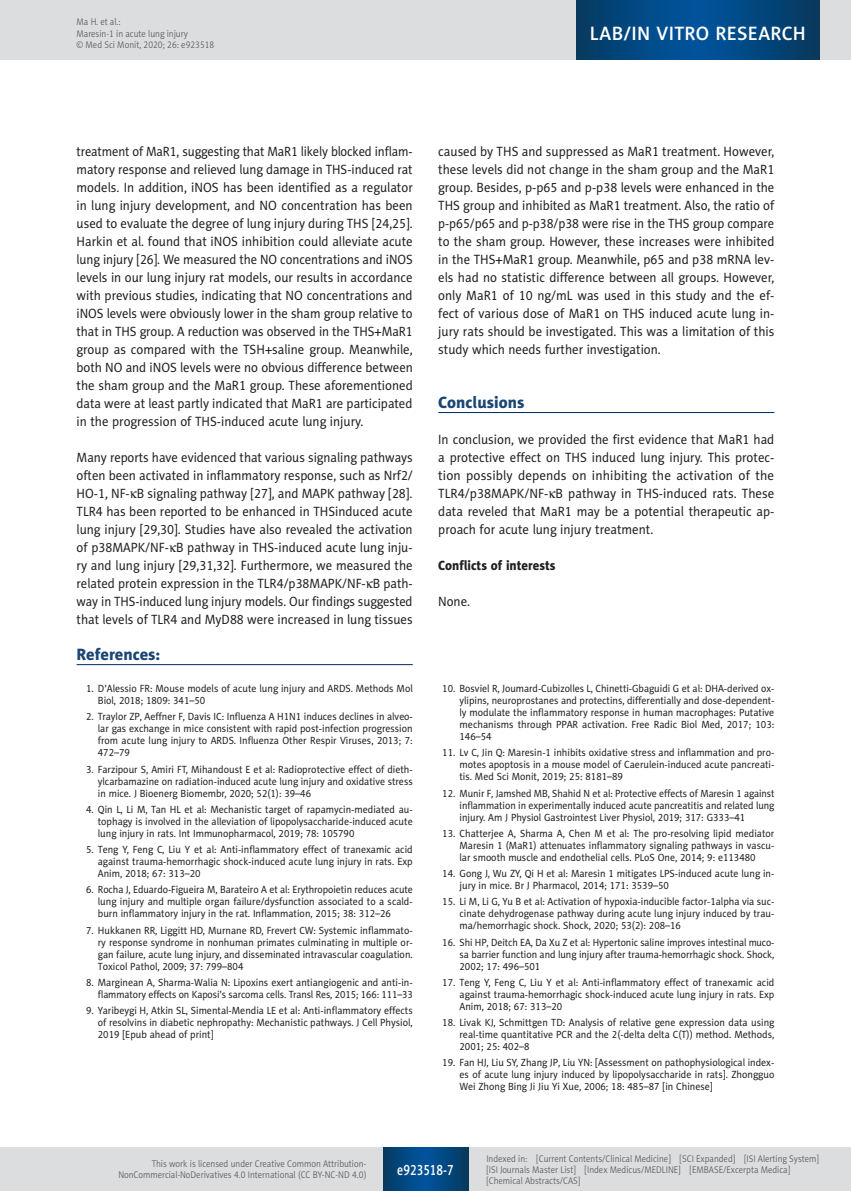
<style>
.page{position:relative;width:851px;height:1191px;background:#fff}
.page>*{position:absolute;margin:0;border:0;box-sizing:border-box;transform-origin:0 0}
.t1{font:19.5px "Naomi Sans EFN Medium";letter-spacing:.015em;color:#fff}
.MSM_Referencje_Tytul{font:16.5px "Naomi Sans EFN Heavy";color:#1a4574}
.MSM_Headline_1{font:16.5px "Naomi Sans EFN Heavy";color:#1a4574}
.t2{font:15px "Naomi Sans EFN Medium";color:#fff;scale:.8 1}
.MSM_Body{font:13.5px/18px "Naomi Sans EFN";color:#231f20;text-align:justify;scale:.95 1}
.MSM_Body-2{font:13.5px/18px "Naomi Sans EFN";color:#231f20;text-align:justify;scale:.93 1}
.MSM_Body-3{font:13.5px/18px "Naomi Sans EFN";color:#231f20;text-align:justify;scale:.94 1}
.MSM_Headline_2{font:13.5px "Naomi Sans EFN Heavy";color:#231f20;scale:.95 1}
.MSM_Referencje_punkt{font:10.5px/12px "Naomi Sans EFN";color:#231f20;text-align:justify;scale:.95 1}
.MSM_Referencje_punkt-2{font:10.5px/12px "Naomi Sans EFN";color:#231f20;text-align:justify;scale:.94 1}
.MSM_Referencje_punkt-3{font:10.5px/12px "Naomi Sans EFN";color:#231f20;text-align:justify;scale:.93 1}
.t3{font:9.75px/11.2px "Naomi Sans EFN Light";color:#57585a;scale:.9 1}
.s1{font-family:"Standard Sym L"}
</style>
<div class="page">
<hr style="left:77px;top:664px;width:335px;height:1px;background:#00295c">
<hr style="left:438px;top:412px;width:336px;height:1px;background:#00295c">
<div style="left:0;top:1148px;width:850px;height:43px;background:#dcdddf"></div>
<svg style="left:383px;top:1147px;width:85px;height:43px;background:#02477e"></svg>
<div style="left:0;top:0;width:850px;height:60px;background:#dcdddf"></div>
<svg style="left:576px;top:0;width:243px;height:60px;background:#02477e"></svg>
<p class="t3" style="left:77px;top:16px;width:154px">Ma H. et al.:<br>Maresin-1 in acute lung injury<br>© Med Sci Monit, 2020; 26: e923518</p>
<h1 class="t1" style="left:589px;top:22px;width:217px">LAB/IN VITRO RESEARCH</h1>
<p class="MSM_Body-2" style="left:77px;top:142px;width:363px">treatment of MaR1, suggesting that MaR1 likely blocked inflam&shy;matory response and relieved lung damage in THS-induced rat models. In addition, iNOS has been identified as a regulator in lung injury development, and NO concentration has been used to evaluate the degree of lung injury during THS [24,25].<br>Harkin et al. found that iNOS inhibition could alleviate acute lung injury [26]. We measured the NO concentrations and iNOS levels in our lung injury rat models, our results in accordance with previous studies, indicating that NO concentrations and iNOS levels were obviously lower in the sham group relative to that in THS group. A reduction was observed in the THS+MaR1 group as compared with the TSH+saline group. Meanwhile, both NO and iNOS levels were no obvious difference between the sham group and the MaR1 group. These aforementioned data were at least partly indicated that MaR1 are participated in the progression of THS-induced acute lung injury.</p>
<p class="MSM_Body-3" style="left:77px;top:448px;width:359px">Many reports have evidenced that various signaling pathways often been activated in inflammatory response, such as Nrf2/ HO-1, NF-<span class="s1">k</span>B signaling pathway [27], and MAPK pathway [28].<br>TLR4 has been reported to be enhanced in THSinduced acute lung injury [29,30]. Studies have also revealed the activation of p38MAPK/NF-<span class="s1">k</span>B pathway in THS-induced acute lung inju&shy;ry and lung injury [29,31,32]. Furthermore, we measured the related protein expression in the TLR4/p38MAPK/NF-<span class="s1">k</span>B path&shy;way in THS-induced lung injury models. Our findings suggested that levels of TLR4 and MyD88 were increased in lung tissues</p>
<p class="MSM_Referencje_Tytul" style="left:77px;top:644px;width:85px">References:</p>
<p class="MSM_Referencje_punkt" style="left:98px;top:682px;width:333px;text-indent:-12px">1. D’Alessio FR: Mouse models of acute lung injury and ARDS. Methods Mol<br>Biol, 2018; 1809: 341–50</p>
<p class="MSM_Referencje_punkt" style="left:98px;top:711px;width:333px;text-indent:-12px">2. Traylor ZP, Aeffner F, Davis IC: Influenza A H1N1 induces declines in alveo&shy;lar gas exchange in mice consistent with rapid post-infection progression from acute lung injury to ARDS. Influenza Other Respir Viruses, 2013; 7:<br>472–79</p>
<p class="MSM_Referencje_punkt" style="left:98px;top:763px;width:333px;text-indent:-12px">3. Farzipour S, Amiri FT, Mihandoust E et al: Radioprotective effect of dieth&shy;ylcarbamazine on radiation-induced acute lung injury and oxidative stress in mice. J Bioenerg Biomembr, 2020; 52(1): 39–46</p>
<p class="MSM_Referencje_punkt" style="left:98px;top:803px;width:333px;text-indent:-12px">4. Qin L, Li M, Tan HL et al: Mechanistic target of rapamycin-mediated au&shy;tophagy is involved in the alleviation of lipopolysaccharide-induced acute lung injury in rats. Int Immunopharmacol, 2019; 78: 105790</p>
<p class="MSM_Referencje_punkt" style="left:98px;top:843px;width:333px;text-indent:-12px">5. Teng Y, Feng C, Liu Y et al: Anti-inflammatory effect of tranexamic acid against trauma-hemorrhagic shock-induced acute lung injury in rats. Exp Anim, 2018; 67: 313–20</p>
<p class="MSM_Referencje_punkt-2" style="left:98px;top:884px;width:336px;text-indent:-12px">6. Rocha J, Eduardo-Figueira M, Barateiro A et al: Erythropoietin reduces acute lung injury and multiple organ failure/dysfunction associated to a scald&shy;burn inflammatory injury in the rat. Inflammation, 2015; 38: 312–26</p>
<p class="MSM_Referencje_punkt" style="left:98px;top:924px;width:333px;text-indent:-12px">7. Hukkanen RR, Liggitt HD, Murnane RD, Frevert CW: Systemic inflammato&shy;ry response syndrome in nonhuman primates culminating in multiple or&shy;gan failure, acute lung injury, and disseminated intravascular coagulation.<br>Toxicol Pathol, 2009; 37: 799–804</p>
<p class="MSM_Referencje_punkt" style="left:86px;top:976px;width:345px;text-align:right">8. Marginean A, Sharma-Walia N: Lipoxins exert antiangiogenic and anti-in&shy;flammatory effects on Kaposi’s sarcoma cells. Transl Res, 2015; 166: 111–33</p>
<p class="MSM_Referencje_punkt" style="left:98px;top:1004px;width:333px;text-indent:-12px">9. Yaribeygi H, Atkin SL, Simental-Mendia LE et al: Anti-inflammatory effects of resolvins in diabetic nephropathy: Mechanistic pathways. J Cell Physiol, 2019 [Epub ahead of print]</p>
<p class="MSM_Body" style="left:438px;top:142px;width:355px">caused by THS and suppressed as MaR1 treatment. However, these levels did not change in the sham group and the MaR1 group. Besides, p-p65 and p-p38 levels were enhanced in the THS group and inhibited as MaR1 treatment. Also, the ratio of p-p65/p65 and p-p38/p38 were rise in the THS group compare to the sham group. However, these increases were inhibited in the THS+MaR1 group. Meanwhile, p65 and p38 mRNA lev&shy;els had no statistic difference between all groups. However, only MaR1 of 10 ng/mL was used in this study and the ef&shy;fect of various dose of MaR1 on THS induced acute lung in&shy;jury rats should be investigated. This was a limitation of this study which needs further investigation.</p>
<p class="MSM_Headline_1" style="left:438px;top:392px;width:88px">Conclusions</p>
<p class="MSM_Body" style="left:438px;top:430px;width:355px">In conclusion, we provided the first evidence that MaR1 had a protective effect on THS induced lung injury. This protec&shy;tion possibly depends on inhibiting the activation of the TLR4/p38MAPK/NF-<span class="s1">k</span>B pathway in THS-induced rats. These data reveled that MaR1 may be a potential therapeutic ap&shy;proach for acute lung injury treatment.</p>
<p class="MSM_Headline_2" style="left:438px;top:557px;width:125px">Conflicts of interests</p>
<p class="MSM_Body" style="left:438px;top:592px;width:35px">None.</p>
<p class="MSM_Referencje_punkt-2" style="left:459px;top:682px;width:336px;text-indent:-17px">10. Bosviel R, Joumard-Cubizolles L, Chinetti-Gbaguidi G et al: DHA-derived ox&shy;ylipins, neuroprostanes and protectins, differentially and dose-dependent&shy;ly modulate the inflammatory response in human macrophages: Putative mechanisms through PPAR activation. Free Radic Biol Med, 2017; 103:<br>146–54</p>
<p class="MSM_Referencje_punkt" style="left:459px;top:747px;width:333px;text-indent:-17px">11. Lv C, Jin Q: Maresin-1 inhibits oxidative stress and inflammation and pro&shy;motes apoptosis in a mouse model of Caerulein-induced acute pancreati&shy;tis. Med Sci Monit, 2019; 25: 8181–89</p>
<p class="MSM_Referencje_punkt-2" style="left:459px;top:787px;width:336px;text-indent:-17px">12. Munir F, Jamshed MB, Shahid N et al: Protective effects of Maresin 1 against inflammation in experimentally induced acute pancreatitis and related lung injury. Am J Physiol Gastrointest Liver Physiol, 2019; 317: G333–41</p>
<p class="MSM_Referencje_punkt" style="left:459px;top:827px;width:333px;text-indent:-17px">13. Chatterjee A, Sharma A, Chen M et al: The pro-resolving lipid mediator Maresin 1 (MaR1) attenuates inflammatory signaling pathways in vascu&shy;lar smooth muscle and endothelial cells. PLoS One, 2014; 9: e113480</p>
<p class="MSM_Referencje_punkt" style="left:459px;top:867px;width:333px;text-indent:-17px">14. Gong J, Wu ZY, Qi H et al: Maresin 1 mitigates LPS-induced acute lung in&shy;jury in mice. Br J Pharmacol, 2014; 171: 3539–50</p>
<p class="MSM_Referencje_punkt" style="left:459px;top:896px;width:333px;text-indent:-17px">15. Li M, Li G, Yu B et al: Activation of hypoxia-inducible factor-1alpha via suc&shy;cinate dehydrogenase pathway during acute lung injury induced by trau&shy;ma/hemorrhagic shock. Shock, 2020; 53(2): 208–16</p>
<p class="MSM_Referencje_punkt-3" style="left:459px;top:936px;width:340px;text-indent:-17px">16. Shi HP, Deitch EA, Da Xu Z et al: Hypertonic saline improves intestinal muco&shy;sa barrier function and lung injury after trauma-hemorrhagic shock. Shock, 2002; 17: 496–501</p>
<p class="MSM_Referencje_punkt" style="left:459px;top:976px;width:333px;text-indent:-17px">17. Teng Y, Feng C, Liu Y et al: Anti-inflammatory effect of tranexamic acid against trauma-hemorrhagic shock-induced acute lung injury in rats. Exp Anim, 2018; 67: 313–20</p>
<p class="MSM_Referencje_punkt" style="left:459px;top:1016px;width:333px;text-indent:-17px">18. Livak KJ, Schmittgen TD: Analysis of relative gene expression data using real-time quantitative PCR and the 2(-delta delta C(T)) method. Methods, 2001; 25: 402–8</p>
<p class="MSM_Referencje_punkt" style="left:459px;top:1057px;width:333px;text-indent:-17px">19. Fan HJ, Liu SY, Zhang JP, Liu YN: [Assessment on pathophysiological index&shy;es of acute lung injury induced by lipopolysaccharide in rats]. Zhongguo Wei Zhong Bing Ji Jiu Yi Xue, 2006; 18: 485–87 [in Chinese]</p>
<p class="t3" style="left:118px;top:1158px;width:277px;text-align:right">This work is licensed under Creative Common Attribution-<br>NonCommercial-NoDerivatives 4.0 International (CC BY-NC-ND 4.0)</p>
<h3 class="t2" style="left:397px;top:1160px;width:72px">e923518-7</h3>
<p class="t3" style="left:486px;top:1152px;width:371px">Indexed in: [Current Contents/Clinical Medicine] [SCI Expanded] [ISI Alerting System] [ISI Journals Master List] [Index Medicus/MEDLINE] [EMBASE/Excerpta Medica] [Chemical Abstracts/CAS]</p>
</div>
